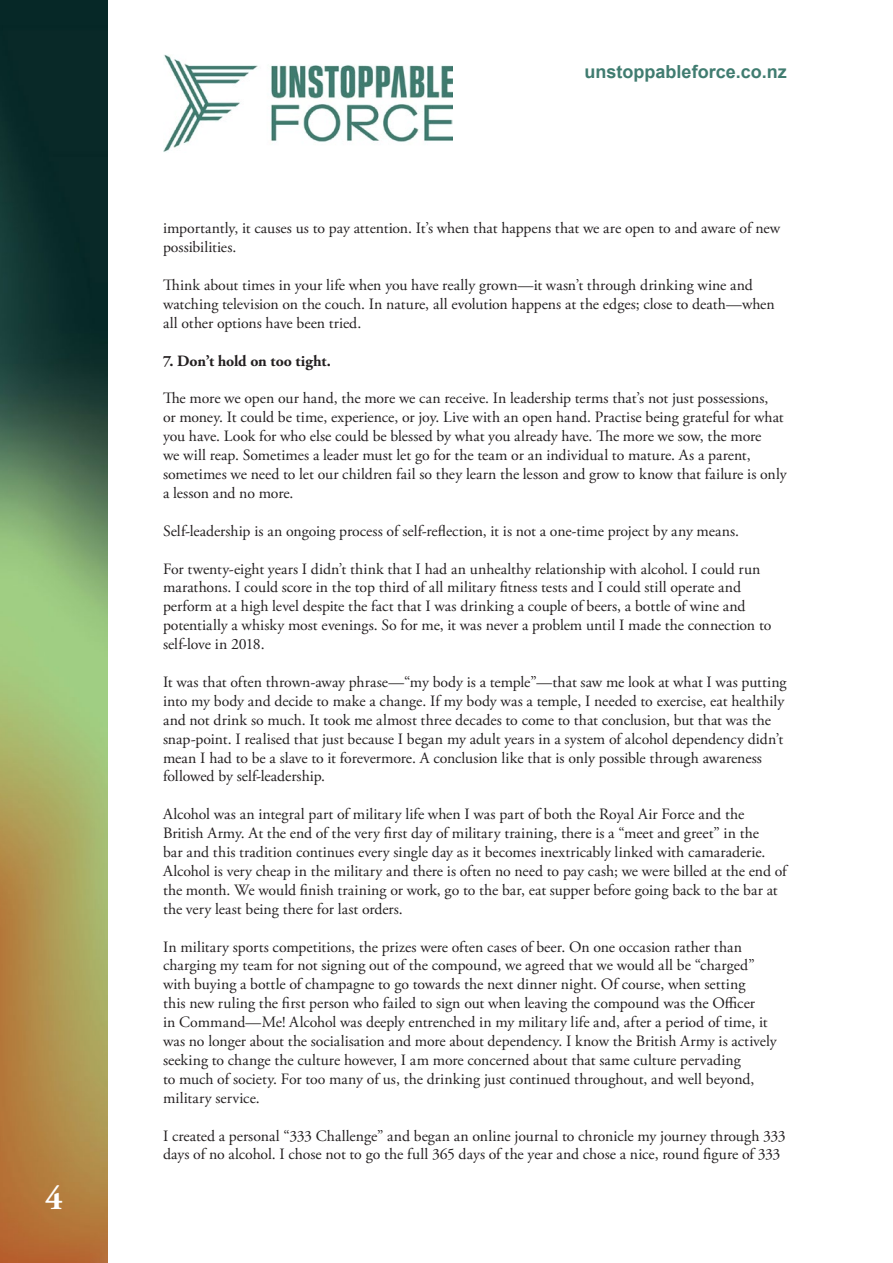
<style>
.page{position:relative;width:893px;height:1263px;background:#fff}
.page>*{position:absolute;margin:0;border:0;box-sizing:border-box;transform-origin:0 0}
.t1{font:700 33.75px "Adobe Garamond Pro";color:#fff}
.t2{font:700 18px "Arial";color:#407c70}
.t3{font:15.75px/18.9px "Adobe Garamond Pro";color:#231f20}
.t4{font:700 15.75px "Adobe Garamond Pro";letter-spacing:-.005em;color:#231f20}
</style>
<div class="page">
<img style="left:0;top:0;width:108px;height:1263px">
<img style="left:163px;top:54px;width:289px;height:98px">
<h1 class="t1" style="left:45px;top:1179px;width:19px">4</h1>
<p class="t2" style="left:585px;top:59px;width:204px">unstoppableforce.co.nz</p>
<p class="t3" style="left:163px;top:219px;width:619px">importantly, it causes us to pay attention. It’s when that happens that we are open to and aware of new possibilities.</p>
<p class="t3" style="left:163px;top:276px;width:613px">Think about times in your life when you have really grown—it wasn’t through drinking wine and watching television on the couch. In nature, all evolution happens at the edges; close to death—when all other options have been tried.</p>
<p class="t4" style="left:163px;top:351px;width:169px">7. Don’t hold on too tight.</p>
<p class="t3" style="left:163px;top:389px;width:625px">The more we open our hand, the more we can receive. In leadership terms that’s not just possessions,<br>or money. It could be time, experience, or joy. Live with an open hand. Practise being grateful for what you have. Look for who else could be blessed by what you already have. The more we sow, the more<br>we will reap. Sometimes a leader must let go for the team or an individual to mature. As a parent, sometimes we need to let our children fail so they learn the lesson and grow to know that failure is only a lesson and no more.</p>
<p class="t3" style="left:163px;top:522px;width:578px">Self-leadership is an ongoing process of self-reflection, it is not a one-time project by any means.</p>
<p class="t3" style="left:163px;top:560px;width:610px">For twenty-eight years I didn’t think that I had an unhealthy relationship with alcohol. I could run marathons. I could score in the top third of all military fitness tests and I could still operate and perform at a high level despite the fact that I was drinking a couple of beers, a bottle of wine and potentially a whisky most evenings. So for me, it was never a problem until I made the connection to self-love in 2018.</p>
<p class="t3" style="left:163px;top:673px;width:625px">It was that often thrown-away phrase—“my body is a temple”—that saw me look at what I was putting into my body and decide to make a change. If my body was a temple, I needed to exercise, eat healthily and not drink so much. It took me almost three decades to come to that conclusion, but that was the snap-point. I realised that just because I began my adult years in a system of alcohol dependency didn’t mean I had to be a slave to it forevermore. A conclusion like that is only possible through awareness followed by self-leadership.</p>
<p class="t3" style="left:163px;top:805px;width:625px">Alcohol was an integral part of military life when I was part of both the Royal Air Force and the British Army. At the end of the very first day of military training, there is a “meet and greet” in the<br>bar and this tradition continues every single day as it becomes inextricably linked with camaraderie.<br>Alcohol is very cheap in the military and there is often no need to pay cash; we were billed at the end of the month. We would finish training or work, go to the bar, eat supper before going back to the bar at the very least being there for last orders.</p>
<p class="t3" style="left:163px;top:938px;width:615px">In military sports competitions, the prizes were often cases of beer. On one occasion rather than charging my team for not signing out of the compound, we agreed that we would all be “charged” with buying a bottle of champagne to go towards the next dinner night. Of course, when setting<br>this new ruling the first person who failed to sign out when leaving the compound was the Officer<br>in Command—Me! Alcohol was deeply entrenched in my military life and, after a period of time, it was no longer about the socialisation and more about dependency. I know the British Army is actively seeking to change the culture however, I am more concerned about that same culture pervading<br>to much of society. For too many of us, the drinking just continued throughout, and well beyond, military service.</p>
<p class="t3" style="left:163px;top:1127px;width:624px">I created a personal “333 Challenge” and began an online journal to chronicle my journey through 333 days of no alcohol. I chose not to go the full 365 days of the year and chose a nice, round figure of 333</p>
</div>
